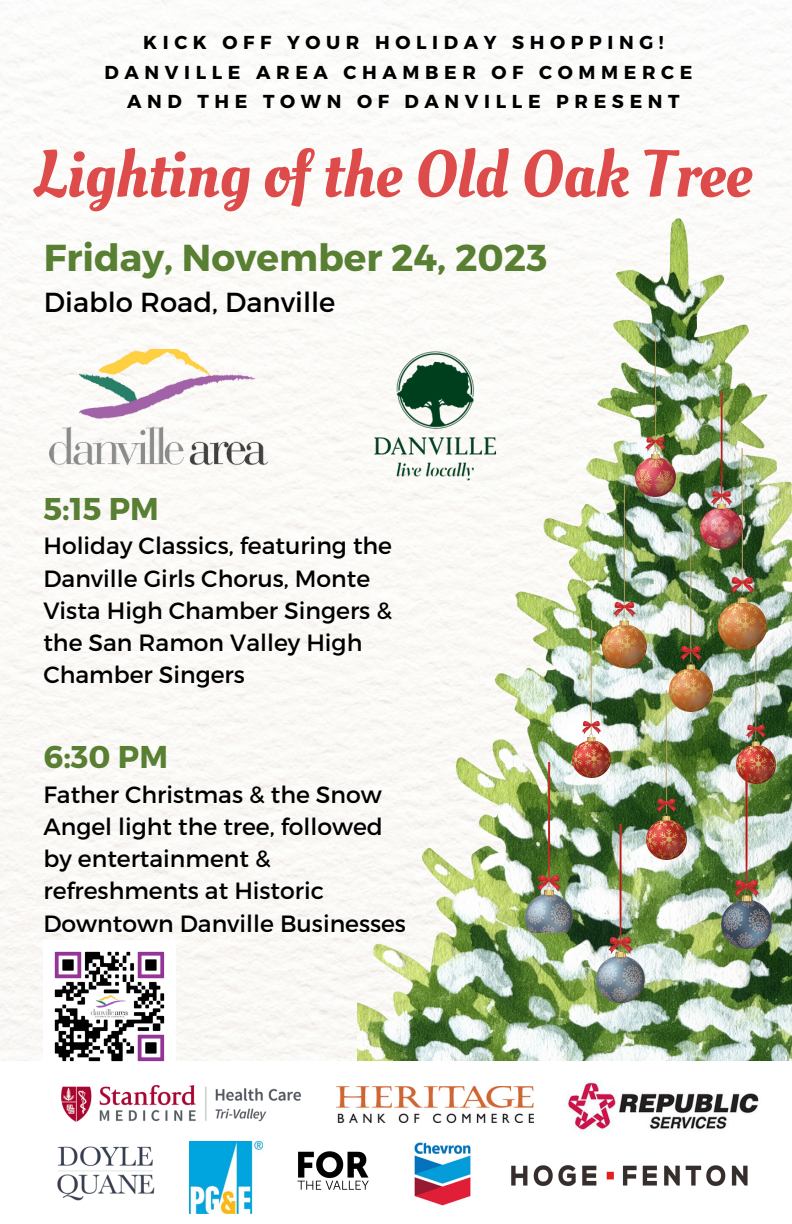
<style>
.page{position:relative;width:792px;height:1224px;background:#fff}
.page>*{position:absolute;margin:0;border:0;box-sizing:border-box;transform-origin:0 0}
.t1{font:66.2px "Oleo Script";color:#dd4b4b}
.t2{font:700 37.5px "Montserrat";color:#597f33}
.t3{font:700 31.5px "Montserrat";color:#597f33}
.t4{font:27.5px "Montserrat";color:#000}
.t5{font:23.5px/32.2px "Montserrat";color:#000}
.t6{font:700 18.7px "Montserrat";letter-spacing:.3em;color:#000}
</style>
<div class="page">
<img style="left:0;top:0;width:792px;height:1061px">
<img style="left:49px;top:350px;width:218px;height:120px">
<img style="left:357px;top:219px;width:435px;height:842px">
<img style="left:353px;top:334px;width:163px;height:163px">
<img style="left:511px;top:1165px;width:237px;height:21px">
<img style="left:414px;top:1142px;width:57px;height:64px">
<img style="left:189px;top:1141px;width:74px;height:72px">
<img style="left:57px;top:1146px;width:98px;height:55px">
<img style="left:336px;top:1086px;width:197px;height:36px">
<img style="left:567px;top:1080px;width:192px;height:52px">
<img style="left:297px;top:1151px;width:72px;height:39px">
<img style="left:61px;top:1085px;width:239px;height:37px">
<img style="left:736px;top:620px;width:39px;height:163px">
<img style="left:646px;top:690px;width:41px;height:169px">
<img style="left:597px;top:824px;width:47px;height:179px">
<img style="left:573px;top:620px;width:37px;height:157px">
<img style="left:525px;top:762px;width:48px;height:170px">
<img style="left:722px;top:762px;width:49px;height:186px">
<img style="left:718px;top:449px;width:48px;height:200px">
<img style="left:636px;top:331px;width:39px;height:166px">
<img style="left:603px;top:486px;width:43px;height:181px">
<img style="left:701px;top:393px;width:41px;height:156px">
<img style="left:669px;top:530px;width:44px;height:181px">
<img style="left:44px;top:940px;width:132px;height:122px">
<p class="t6" style="left:143px;top:31px;width:522px">KICK OFF YOUR HOLIDAY SHOPPING!</p>
<p class="t6" style="left:105px;top:60px;width:589px">DANVILLE AREA CHAMBER OF COMMERCE</p>
<p class="t6" style="left:127px;top:89px;width:554px">AND THE TOWN OF DANVILLE PRESENT</p>
<p class="t1" style="left:34px;top:130px;width:720px">Lighting of the Old Oak Tree</p>
<p class="t2" style="left:44px;top:233px;width:505px">Friday, November 24, 2023</p>
<p class="t4" style="left:44px;top:284px;width:293px">Diablo Road, Danville</p>
<p class="t3" style="left:43px;top:488px;width:117px">5:15 PM</p>
<p class="t5" style="left:43px;top:529px;width:350px">Holiday Classics, featuring the<br>Danville Girls Chorus, Monte<br>Vista High Chamber Singers &amp; the San Ramon Valley High<br>Chamber Singers</p>
<p class="t3" style="left:43px;top:736px;width:126px">6:30 PM</p>
<p class="t5" style="left:43px;top:777px;width:364px">Father Christmas &amp; the Snow<br>Angel light the tree, followed by entertainment &amp; refreshments at Historic<br>Downtown Danville Businesses</p>
</div>
